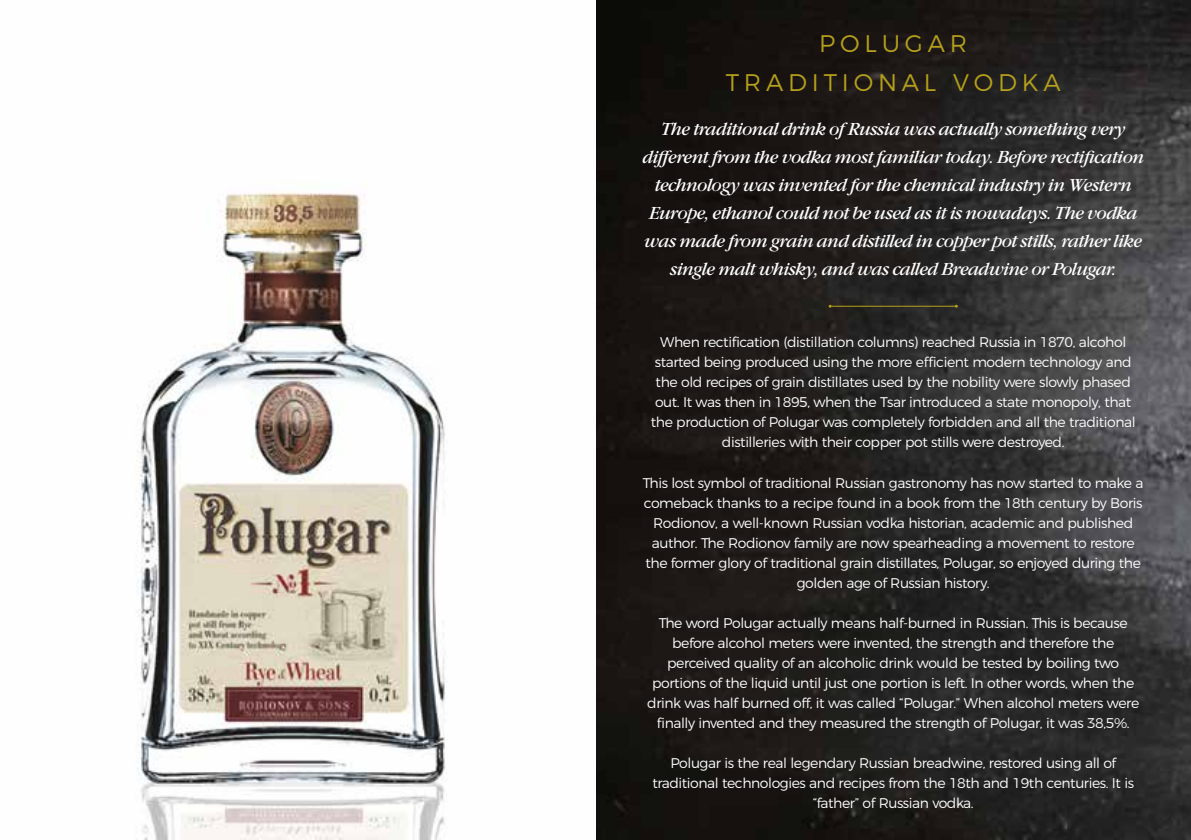
<style>
.page{position:relative;width:1191px;height:840px;background:#fff}
.page>*{position:absolute;margin:0;border:0;box-sizing:border-box;transform-origin:0 0}
.t1{font:300 24px/38.4px "Montserrat";letter-spacing:.2em;color:#b5a01b;text-align:center}
.t2{font:italic 18px/28px "Garamond Nova Pro";letter-spacing:-.04em;color:#fff;text-align:center}
.t3{font:300 14px/20px "Montserrat";letter-spacing:-.03em;color:#fff;text-align:center}
</style>
<div class="page">
<img style="left:136px;top:0;width:1055px;height:839px">
<hr style="left:830px;top:306px;width:126px;height:1px;background:#b5a01b">
<h1 class="t1" style="left:726px;top:22px;width:336px">POLUGAR<br>TRADITIONAL VODKA</h1>
<p class="t2" style="left:642px;top:115px;width:503px">The traditional drink of Russia was actually something very different from the vodka most familiar today. Before rectification technology was invented for the chemical industry in Western Europe, ethanol could not be used as it is nowadays. The vodka was made from grain and distilled in copper pot stills, rather like single malt whisky, and was called Breadwine or Polugar.</p>
<p class="t3" style="left:651px;top:331px;width:486px">When rectification (distillation columns) reached Russia in 1870, alcohol started being produced using the more efficient modern technology and the old recipes of grain distillates used by the nobility were slowly phased out. It was then in 1895, when the Tsar introduced a state monopoly, that the production of Polugar was completely forbidden and all the traditional distilleries with their copper pot stills were destroyed.</p>
<p class="t3" style="left:643px;top:471px;width:502px">This lost symbol of traditional Russian gastronomy has now started to make a comeback thanks to a recipe found in a book from the 18th century by Boris Rodionov, a well-known Russian vodka historian, academic and published author. The Rodionov family are now spearheading a movement to restore the former glory of traditional grain distillates, Polugar, so enjoyed during the golden age of Russian history.</p>
<p class="t3" style="left:647px;top:611px;width:493px">The word Polugar actually means half-burned in Russian. This is because before alcohol meters were invented, the strength and therefore the perceived quality of an alcoholic drink would be tested by boiling two portions of the liquid until just one portion is left. In other words, when the drink was half burned off, it was called “Polugar.” When alcohol meters were finally invented and they measured the strength of Polugar, it was 38,5%.</p>
<p class="t3" style="left:652px;top:751px;width:483px">Polugar is the real legendary Russian breadwine, restored using all of traditional technologies and recipes from the 18th and 19th centuries. It is “father” of Russian vodka.</p>
</div>
